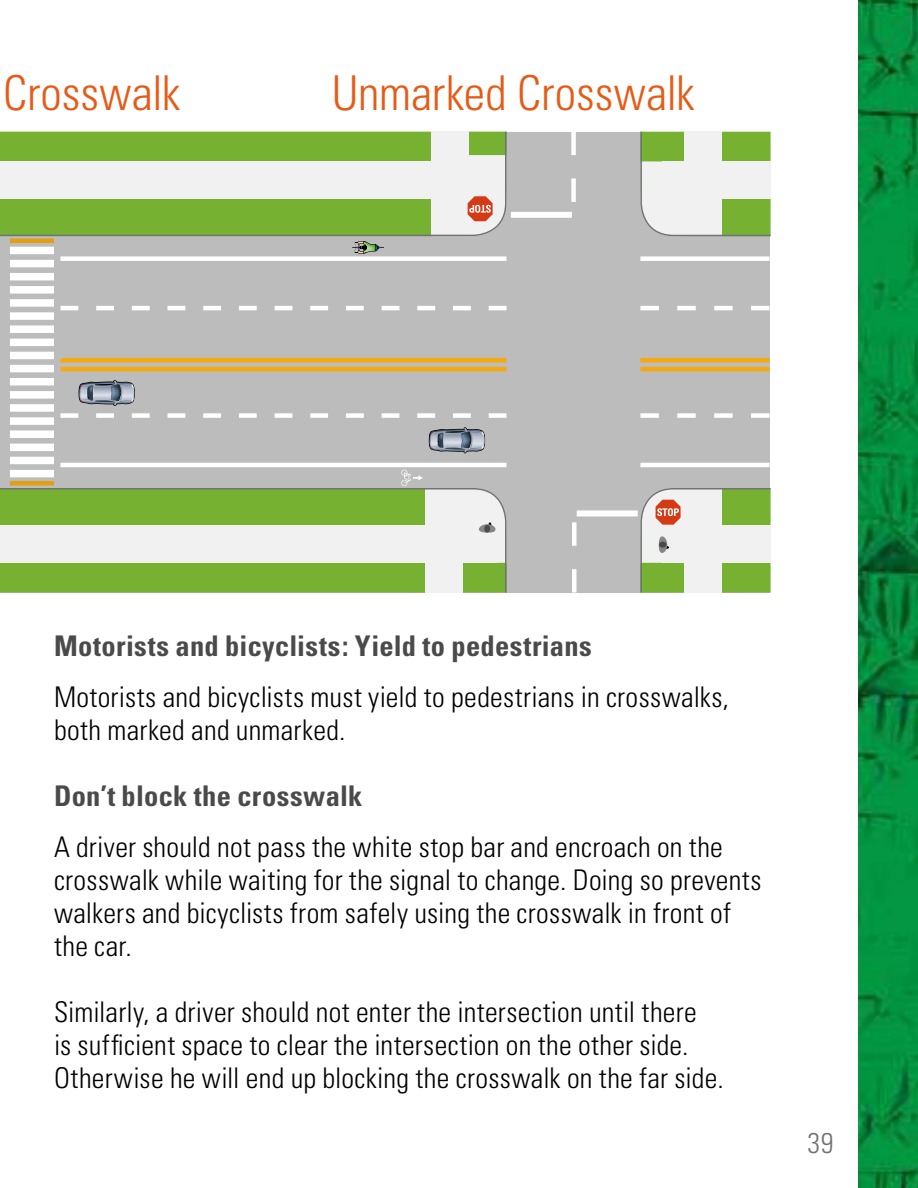
<style>
.page{position:relative;width:918px;height:1188px;background:#fff}
.page>*{position:absolute;margin:0;border:0;box-sizing:border-box;transform-origin:0 0}
.t1{font:300 condensed 48px "Univers";color:#e55b17}
.t2{font:300 condensed 28.5px/33px "Univers";letter-spacing:.01em;color:#000}
.t3{font:700 condensed 28.5px "Univers";letter-spacing:.01em;color:#4a4a4b}
.t4{font:300 condensed 28.5px "Univers";color:#717273}
</style>
<div class="page">
<img style="left:858px;top:0;width:60px;height:1188px">
<div style="left:0;top:132px;width:770px;height:461px;background:#bcbcbd"></div>
<div style="left:577px;top:510px;width:61px;height:6px;background:#fff"></div>
<svg style="left:352px;top:241px;width:31px;height:12px"></svg>
<svg style="left:640px;top:131px;width:131px;height:106px;background:#c5d8af"></svg>
<svg style="left:0;top:131px;width:507px;height:106px;background:#abca83"></svg>
<svg style="left:640px;top:413px;width:129px;height:5px"></svg>
<hr style="left:640px;top:463px;width:129px;height:4px;background:#fff">
<hr style="left:640px;top:358px;width:129px;height:4px;background:#f6a90d">
<hr style="left:640px;top:367px;width:129px;height:4px;background:#f6a90d">
<svg style="left:640px;top:306px;width:130px;height:4px"></svg>
<div style="left:640px;top:256px;width:130px;height:5px;background:#fff"></div>
<svg style="left:60px;top:413px;width:447px;height:5px"></svg>
<hr style="left:60px;top:463px;width:447px;height:4px;background:#fff">
<hr style="left:60px;top:358px;width:447px;height:4px;background:#f6a90d">
<hr style="left:60px;top:367px;width:447px;height:4px;background:#f6a90d">
<svg style="left:60px;top:306px;width:447px;height:4px"></svg>
<div style="left:60px;top:256px;width:447px;height:5px;background:#fff"></div>
<div style="left:511px;top:212px;width:61px;height:6px;background:#fff"></div>
<svg style="left:572px;top:522px;width:5px;height:71px"></svg>
<svg style="left:571px;top:132px;width:5px;height:70px"></svg>
<svg style="left:429px;top:427px;width:56px;height:26px"></svg>
<svg style="left:79px;top:380px;width:56px;height:26px"></svg>
<svg style="left:640px;top:488px;width:131px;height:105px;background:#c4d1a7"></svg>
<div style="left:659px;top:536px;width:8px;height:17px;background:#868687;border-radius:50%"></div>
<div style="left:659px;top:542px;width:8px;height:6px;background:#4a4a4b;border-radius:50%"></div>
<svg style="left:0;top:488px;width:507px;height:105px;background:#a3c778"></svg>
<div style="left:10px;top:247px;width:44px;height:7px;background:#fff"></div>
<div style="left:10px;top:260px;width:44px;height:7px;background:#fff"></div>
<div style="left:10px;top:273px;width:44px;height:7px;background:#fff"></div>
<div style="left:10px;top:286px;width:44px;height:8px;background:#fff"></div>
<div style="left:10px;top:299px;width:44px;height:8px;background:#fff"></div>
<div style="left:10px;top:312px;width:44px;height:8px;background:#fff"></div>
<div style="left:10px;top:325px;width:44px;height:8px;background:#fff"></div>
<div style="left:10px;top:339px;width:44px;height:7px;background:#fff"></div>
<div style="left:10px;top:352px;width:44px;height:7px;background:#fff"></div>
<div style="left:10px;top:365px;width:44px;height:7px;background:#fff"></div>
<div style="left:10px;top:378px;width:44px;height:7px;background:#fff"></div>
<div style="left:10px;top:391px;width:44px;height:8px;background:#fff"></div>
<div style="left:10px;top:404px;width:44px;height:8px;background:#fff"></div>
<div style="left:10px;top:417px;width:44px;height:8px;background:#fff"></div>
<div style="left:10px;top:430px;width:44px;height:8px;background:#fff"></div>
<div style="left:10px;top:444px;width:44px;height:7px;background:#fff"></div>
<div style="left:10px;top:457px;width:44px;height:7px;background:#fff"></div>
<div style="left:10px;top:470px;width:44px;height:7px;background:#fff"></div>
<div style="left:10px;top:238px;width:44px;height:5px;background:#e49f10"></div>
<div style="left:10px;top:481px;width:44px;height:5px;background:#e49f10"></div>
<svg style="left:401px;top:470px;width:106px;height:93px"></svg>
<h1 class="t1" style="left:3px;top:64px;width:179px">Crosswalk</h1>
<h1 class="t1" style="left:332px;top:64px;width:365px">Unmarked Crosswalk</h1>
<p class="t3" style="left:54px;top:629px;width:539px">Motorists and bicyclists: Yield to pedestrians</p>
<p class="t2" style="left:54px;top:681px;width:676px">Motorists and bicyclists must yield to pedestrians in crosswalks, both marked and unmarked.</p>
<p class="t3" style="left:54px;top:779px;width:310px">Don’t block the crosswalk</p>
<p class="t2" style="left:54px;top:831px;width:709px">A driver should not pass the white stop bar and encroach on the crosswalk while waiting for the signal to change. Doing so prevents walkers and bicyclists from safely using the crosswalk in front of the car.</p>
<p class="t2" style="left:54px;top:996px;width:671px">Similarly, a driver should not enter the intersection until there<br>is sufficient space to clear the intersection on the other side.<br>Otherwise he will end up blocking the crosswalk on the far side.</p>
<p class="t4" style="left:808px;top:1126px;width:27px">39</p>
</div>
